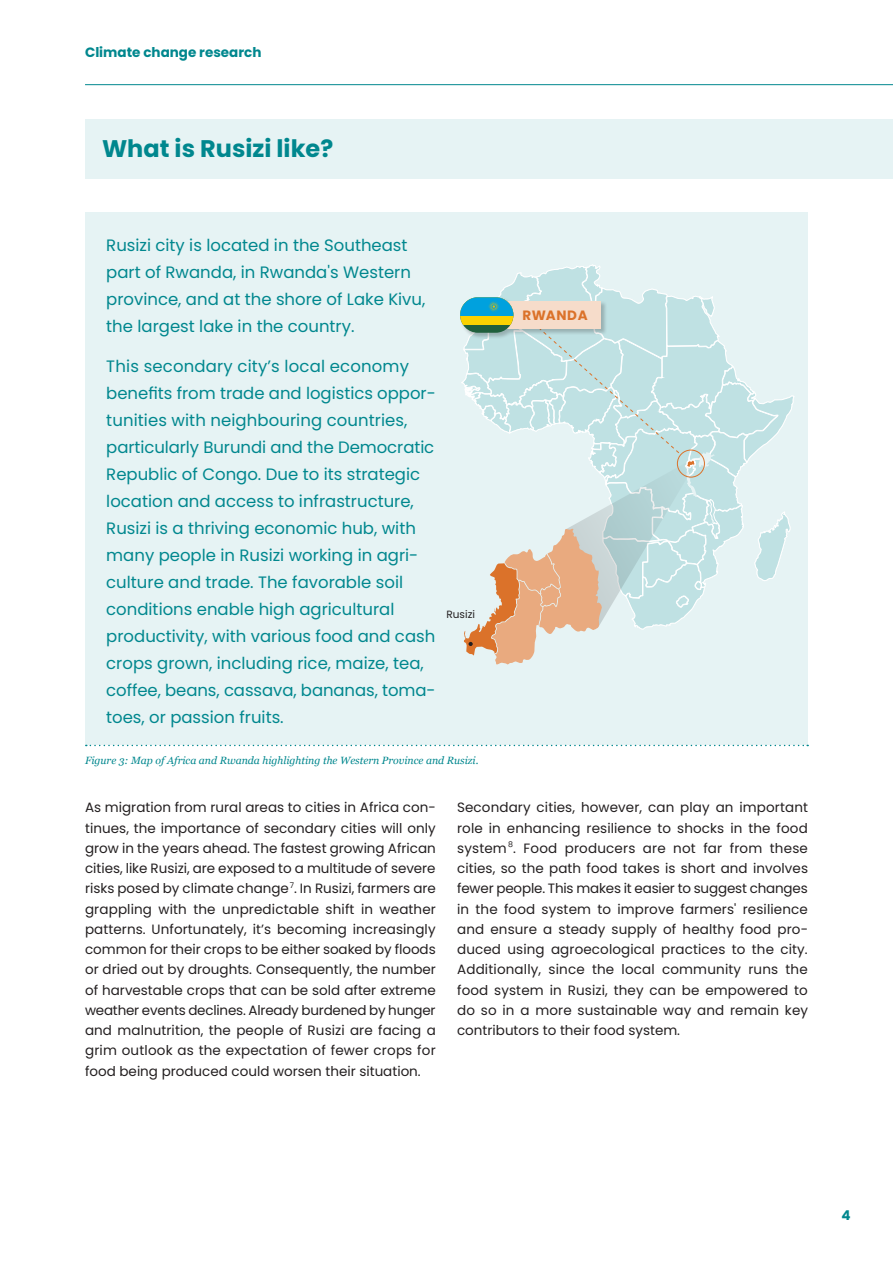
<style>
.page{position:relative;width:893px;height:1263px;background:#fff}
.page>*{position:absolute;margin:0;border:0;box-sizing:border-box;transform-origin:0 0}
.t1{font:700 24px "Poppins";color:#00878e}
.t2{font:16.5px/27px "Poppins";color:#00878e}
.t3{font:13.5px/20.2px "Poppins";color:#231f20;text-align:justify}
.t4{font:700 13.5px "Poppins";color:#00878e}
.t5{font:700 13.5px "Poppins";letter-spacing:.05em;color:#db722a}
.t6{font:italic 10.5px "Georgia";color:#00878e}
.t7{font:10.5px "Poppins";color:#231f20}
</style>
<div class="page">
<div style="left:85px;top:212px;width:723px;height:533px;background:#e6f3f4"></div>
<svg style="left:86px;top:745px;width:722px;height:1px"></svg>
<div style="left:85px;top:119px;width:808px;height:59px;background:#e6f3f4"></div>
<svg style="left:460px;top:265px;width:334px;height:399px"></svg>
<hr style="left:85px;top:84px;width:808px;height:1px;background:#00878e">
<p class="t4" style="left:85px;top:44px;width:178px">Climate change research</p>
<h1 class="t1" style="left:102px;top:135px;width:233px">What is Rusizi like?</h1>
<p class="t2" style="left:106px;top:232px;width:321px">Rusizi city is located in the Southeast part of Rwanda, in Rwanda's Western province, and at the shore of Lake Kivu, the largest lake in the country.</p>
<p class="t2" style="left:106px;top:353px;width:331px">This secondary city’s local economy benefits from trade and logistics oppor&shy;tunities with neighbouring countries, particularly Burundi and the Democratic Republic of Congo. Due to its strategic location and access to infrastructure, Rusizi is a thriving economic hub, with many people in Rusizi working in agri&shy;culture and trade. The favorable soil conditions enable high agricultural productivity, with various food and cash crops grown, including rice, maize, tea, coffee, beans, cassava, bananas, toma&shy;toes, or passion fruits.</p>
<p class="t7" style="left:446px;top:609px;width:30px">Rusizi</p>
<p class="t6" style="left:85px;top:753px;width:395px">Figure 3: Map of Africa and Rwanda highlighting the Western Province and Rusizi.</p>
<p class="t5" style="left:522px;top:308px;width:67px">RWANDA</p>
<p class="t3" style="left:85px;top:797px;width:352px">As migration from rural areas to cities in Africa con&shy;tinues, the importance of secondary cities will only grow in the years ahead. The fastest growing African cities, like Rusizi, are exposed to a multitude of severe risks posed by climate change<sup>7</sup>. In Rusizi, farmers are grappling with the unpredictable shift in weather patterns. Unfortunately, it’s becoming increasingly common for their crops to be either soaked by floods or dried out by droughts. Consequently, the number of harvestable crops that can be sold after extreme weather events declines. Already burdened by hunger and malnutrition, the people of Rusizi are facing a grim outlook as the expectation of fewer crops for food being produced could worsen their situation.</p>
<p class="t3" style="left:457px;top:797px;width:352px">Secondary cities, however, can play an important role in enhancing resilience to shocks in the food system<sup>8</sup>. Food producers are not far from these cities, so the path food takes is short and involves fewer people. This makes it easier to suggest changes in the food system to improve farmers' resilience and ensure a steady supply of healthy food pro&shy;duced using agroecological practices to the city.<br>Additionally, since the local community runs the food system in Rusizi, they can be empowered to do so in a more sustainable way and remain key contributors to their food system.</p>
<p class="t4" style="left:841px;top:1208px;width:11px">4</p>
</div>
